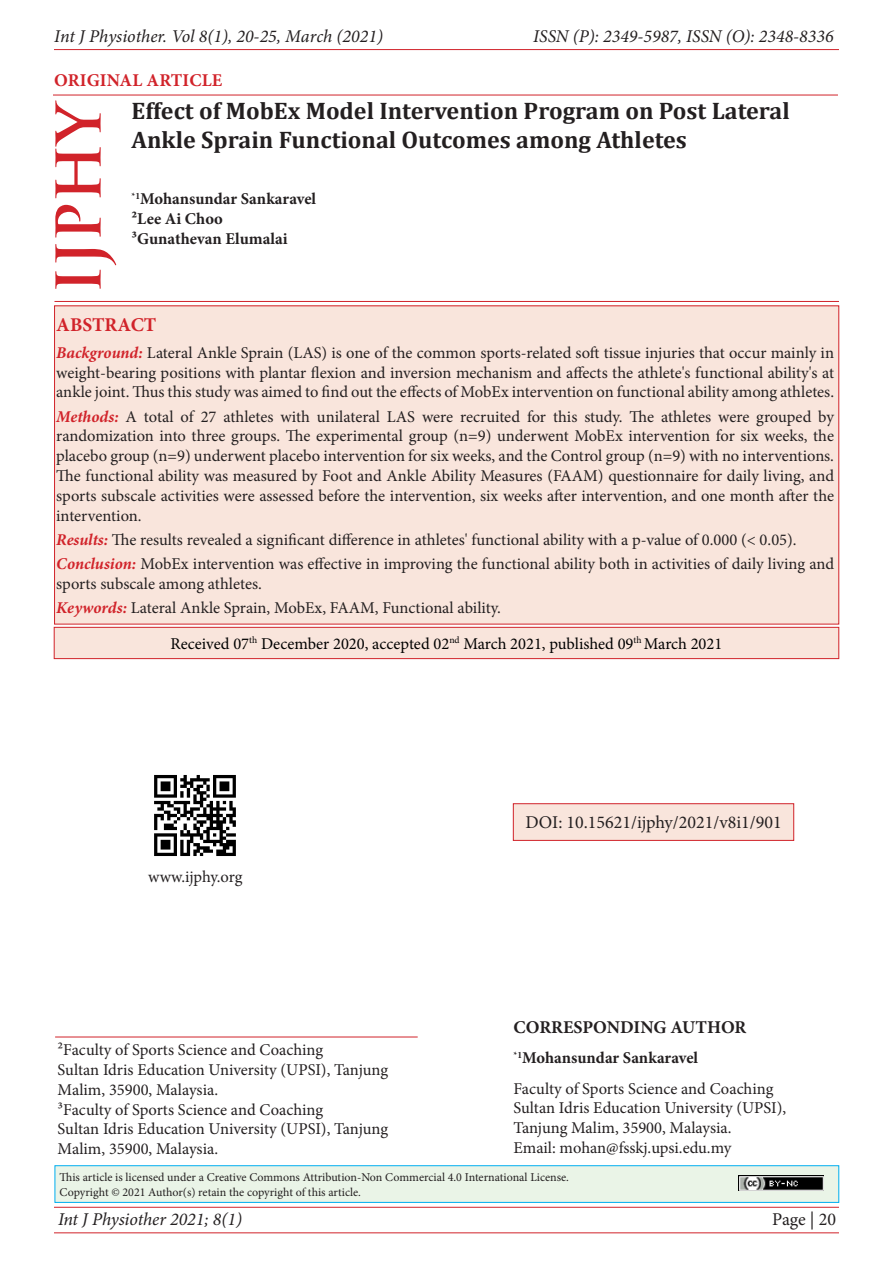
<style>
.page{position:relative;width:893px;height:1263px;background:#fff}
.page>*{position:absolute;margin:0;border:0;box-sizing:border-box;transform-origin:0 0}
.t1{font:700 60px "Trajan Pro";color:#d1232a}
.t2{font:700 24px/28.8px "Cambria";color:#231f20}
.t3{font:700 19.5px "Minion Pro";color:#d1232a}
.t4{font:italic 18px "Minion Pro";color:#231f20}
.t5{font:18px "Minion Pro";color:#231f20}
.t6{font:700 18px "Minion Pro";color:#231f20}
.t7{font:700 18px "Minion Pro";letter-spacing:.01em;color:#d1232a}
.t8{font:16.5px/19.8px "Minion Pro";color:#231f20}
.t9{font:700 16.5px "Minion Pro";color:#231f20}
.t10{font:16.5px "Minion Pro";color:#000}
.t11{font:12px "Minion Pro";color:#231f20}
.s1{font-weight:700;font-style:italic;color:#d1232a}
</style>
<div class="page">
<hr style="left:54px;top:49px;width:785px;height:1px;background:#d1232a">
<hr style="left:54px;top:1207px;width:785px;height:1px;background:#d1232a">
<hr style="left:54px;top:1232px;width:785px;height:1px;background:#d1232a">
<hr style="left:53px;top:95px;width:785px;height:1px;background:#d1232a">
<hr style="left:54px;top:301px;width:785px;height:1px;background:#d1232a">
<div style="left:55px;top:306px;width:784px;height:318px;background:#f9e5dc"></div>
<div style="left:54px;top:627px;width:785px;height:32px;background:#f9e5dc"></div>
<div style="left:54px;top:627px;width:785px;height:32px;border:1px solid #d1232a"></div>
<div style="left:513px;top:804px;width:281px;height:36px;background:#f9e5dc"></div>
<div style="left:513px;top:803px;width:281px;height:37px;border:1px solid #d1232a"></div>
<hr style="left:55px;top:1037px;width:363px;height:1px;background:#d1232a">
<div style="left:55px;top:1166px;width:784px;height:36px;background:#eaf4e7"></div>
<div style="left:55px;top:1165px;width:784px;height:37px;border:1px solid #00aeef"></div>
<img style="left:738px;top:1176px;width:85px;height:15px">
<img style="left:154px;top:775px;width:82px;height:81px">
<p class="t4" style="left:54px;top:24px;width:330px">Int J Physiother. Vol 8(1), 20-25, March (2021)</p>
<p class="t4" style="left:533px;top:24px;width:302px">ISSN (P): 2349-5987, ISSN (O): 2348-8336</p>
<p class="t7" style="left:54px;top:67px;width:170px">ORIGINAL ARTICLE</p>
<p class="t1" style="left:41px;top:294px;width:198px;rotate:-90deg">IJPHY</p>
<p class="t3" style="left:56px;top:311px;width:102px">ABSTRACT</p>
<p class="t8" style="left:56px;top:343px;width:779px;text-align:justify"><span class="s1">Background:</span> Lateral Ankle Sprain (LAS) is one of the common sports-related soft tissue injuries that occur mainly in weight-bearing positions with plantar flexion and inversion mechanism and affects the athlete's functional ability's at ankle joint. Thus this study was aimed to find out the effects of MobEx intervention on functional ability among athletes.</p>
<p class="t8" style="left:56px;top:407px;width:779px;text-align:justify"><span class="s1">Methods:</span> A total of 27 athletes with unilateral LAS were recruited for this study. The athletes were grouped by randomization into three groups. The experimental group (n=9) underwent MobEx intervention for six weeks, the placebo group (n=9) underwent placebo intervention for six weeks, and the Control group (n=9) with no interventions.<br>The functional ability was measured by Foot and Ankle Ability Measures (FAAM) questionnaire for daily living, and sports subscale activities were assessed before the intervention, six weeks after intervention, and one month after the intervention.</p>
<p class="t8" style="left:56px;top:530px;width:742px"><span class="s1">Results:</span> The results revealed a significant difference in athletes' functional ability with a p-value of 0.000 (&lt; 0.05).</p>
<p class="t8" style="left:56px;top:554px;width:779px"><span class="s1">Conclusion:</span> MobEx intervention was effective in improving the functional ability both in activities of daily living and sports subscale among athletes.</p>
<p class="t8" style="left:56px;top:598px;width:446px"><span class="s1">Keywords:</span> Lateral Ankle Sprain, MobEx, FAAM, Functional ability.</p>
<p class="t10" style="left:171px;top:633px;width:553px">Received 07<sup>th</sup> December 2020, accepted 02<sup>nd</sup> March 2021, published 09<sup>th</sup> March 2021</p>
<p class="t2" style="left:131px;top:96px;width:660px">Effect of MobEx Model Intervention Program on Post Lateral<br>Ankle Sprain Functional Outcomes among Athletes</p>
<p class="t9" style="left:131px;top:187px;width:186px"><sup>*1</sup>Mohansundar Sankaravel</p>
<p class="t9" style="left:131px;top:207px;width:93px">²Lee Ai Choo</p>
<p class="t9" style="left:131px;top:227px;width:158px">³Gunathevan Elumalai</p>
<p class="t8" style="left:148px;top:867px;width:96px">www.ijphy.org</p>
<p class="t5" style="left:525px;top:810px;width:258px">DOI: 10.15621/ijphy/2021/v8i1/901</p>
<p class="t6" style="left:513px;top:1015px;width:234px">CORRESPONDING AUTHOR</p>
<p class="t8" style="left:58px;top:1040px;width:267px">²Faculty of Sports Science and Coaching</p>
<p class="t8" style="left:58px;top:1060px;width:332px">Sultan Idris Education University (UPSI), Tanjung<br>Malim, 35900, Malaysia.</p>
<p class="t8" style="left:58px;top:1099px;width:267px">³Faculty of Sports Science and Coaching</p>
<p class="t8" style="left:58px;top:1119px;width:332px">Sultan Idris Education University (UPSI), Tanjung<br>Malim, 35900, Malaysia.</p>
<p class="t11" style="left:60px;top:1169px;width:511px">This article is licensed under a Creative Commons Attribution-Non Commercial 4.0 International License.</p>
<p class="t11" style="left:60px;top:1184px;width:303px">Copyright © 2021 Author(s) retain the copyright of this article.</p>
<p class="t9" style="left:513px;top:1046px;width:186px"><sup>*1</sup>Mohansundar Sankaravel</p>
<p class="t8" style="left:513px;top:1078px;width:261px">Faculty of Sports Science and Coaching</p>
<p class="t8" style="left:513px;top:1098px;width:274px">Sultan Idris Education University (UPSI),<br>Tanjung Malim, 35900, Malaysia.</p>
<p class="t8" style="left:513px;top:1138px;width:219px">Email: mohan@fsskj.upsi.edu.my</p>
<p class="t4" style="left:58px;top:1207px;width:185px">Int J Physiother 2021; 8(1)</p>
<p class="t5" style="left:772px;top:1207px;width:65px">Page | 20</p>
</div>
